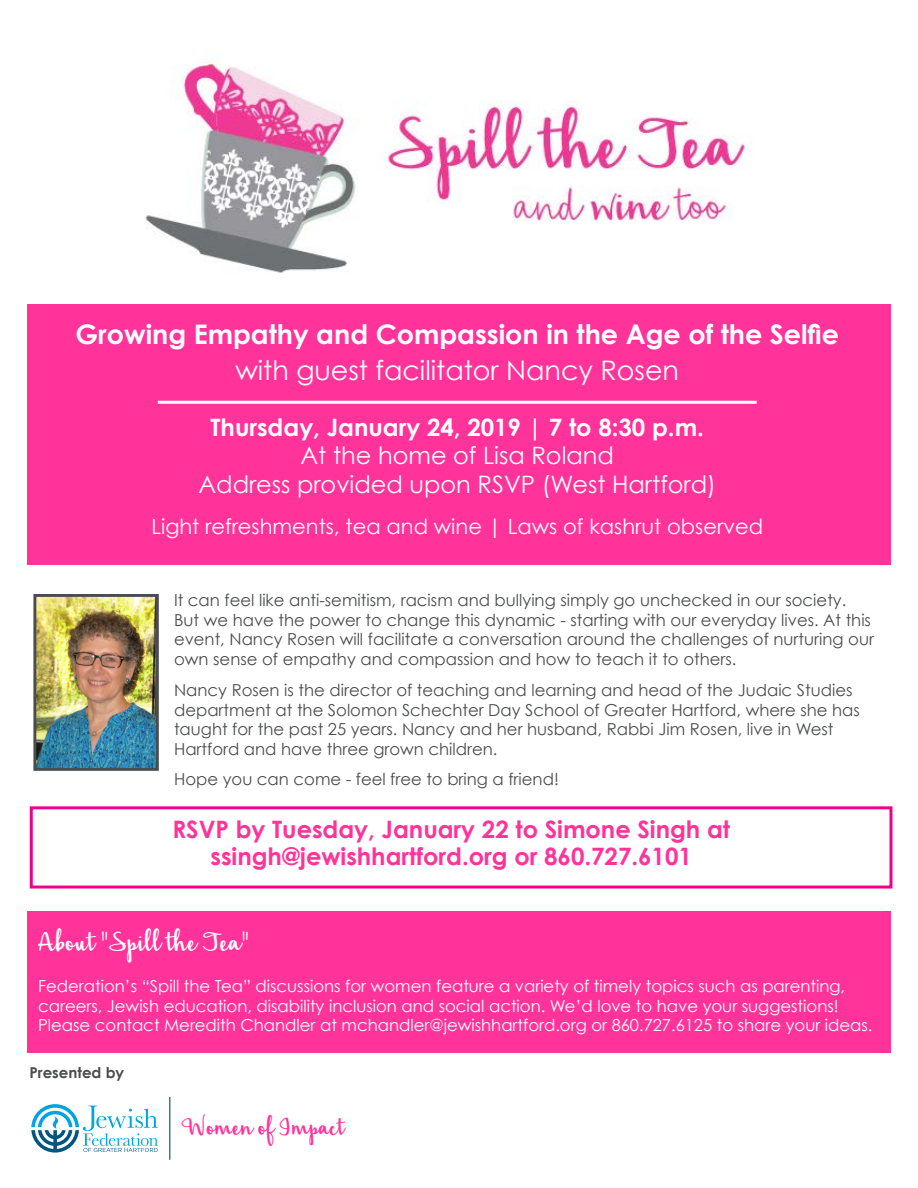
<style>
.page{position:relative;width:918px;height:1188px;background:#fff}
.page>*{position:absolute;margin:0;border:0;box-sizing:border-box;transform-origin:0 0}
.t1{font:42px "Hickory Jack";color:#fff}
.t2{font:37.35px "Hickory Jack";color:#f39}
.t3{font:700 27px "Century Gothic";color:#fff}
.t4{font:27px "Century Gothic";color:#fff}
.t5{font:700 24px "Century Gothic";color:#f39}
.t6{font:24px "Century Gothic";color:#fff}
.t7{font:700 24px "Century Gothic";color:#fff}
.t8{font:21px "Century Gothic";color:#fff}
.t9{font:16.5px/19.5px "Century Gothic";color:#4a4d4f}
.t10{font:16.5px/19.5px "Century Gothic";color:#fff}
.t11{font:700 15px "Century Gothic";color:#4a4d4f}
</style>
<div class="page">
<div style="left:27px;top:912px;width:864px;height:141px;background:#f39"></div>
<svg style="left:31px;top:1104px;width:127px;height:49px"></svg>
<hr style="left:169px;top:1097px;width:1px;height:63px;background:#004561">
<div style="left:27px;top:305px;width:864px;height:260px;background:#f39"></div>
<hr style="left:158px;top:401px;width:599px;height:3px;background:#fff">
<img style="left:37px;top:598px;width:118px;height:169px">
<div style="left:33px;top:594px;width:126px;height:177px;border:3px solid #4a4d4f"></div>
<div style="left:30px;top:806px;width:862px;height:83px;border:3px solid #ec008c"></div>
<img style="left:145px;top:59px;width:604px;height:214px">
<p class="t3" style="left:75px;top:318px;width:765px">Growing Empathy and Compassion in the Age of the Selfie</p>
<p class="t4" style="left:235px;top:354px;width:445px">with guest facilitator Nancy Rosen</p>
<p class="t7" style="left:211px;top:412px;width:495px">Thursday, January 24, 2019 | 7 to 8:30 p.m.</p>
<p class="t6" style="left:301px;top:441px;width:315px">At the home of Lisa Roland</p>
<p class="t6" style="left:198px;top:470px;width:519px">Address provided upon RSVP (West Hartford)</p>
<p class="t8" style="left:151px;top:514px;width:613px">Light refreshments, tea and wine | Laws of kashrut observed</p>
<p class="t9" style="left:174px;top:590px;width:701px">It can feel like anti-semitism, racism and bullying simply go unchecked in our society.<br>But we have the power to change this dynamic - starting with our everyday lives. At this event, Nancy Rosen will facilitate a conversation around the challenges of nurturing our own sense of empathy and compassion and how to teach it to others.</p>
<p class="t9" style="left:174px;top:680px;width:687px">Nancy Rosen is the director of teaching and learning and head of the Judaic Studies department at the Solomon Schechter Day School of Greater Hartford, where she has taught for the past 25 years. Nancy and her husband, Rabbi Jim Rosen, live in West Hartford and have three grown children.</p>
<p class="t9" style="left:174px;top:769px;width:386px">Hope you can come - feel free to bring a friend!</p>
<p class="t5" style="left:172px;top:814px;width:559px">RSVP by Tuesday, January 22 to Simone Singh at</p>
<p class="t5" style="left:211px;top:841px;width:483px">ssingh@jewishhartford.org or 860.727.6101</p>
<p class="t1" style="left:38px;top:922px;width:213px">About "Spill the Tea"</p>
<p class="t10" style="left:38px;top:976px;width:836px">Federation’s “Spill the Tea” discussions for women feature a variety of timely topics such as parenting, careers, Jewish education, disability inclusion and social action. We’d love to have your suggestions!<br>Please contact Meredith Chandler at mchandler@jewishhartford.org or 860.727.6125 to share your ideas.</p>
<p class="t11" style="left:30px;top:1063px;width:96px">Presented by</p>
<p class="t2" style="left:182px;top:1109px;width:164px">Women of Impact</p>
</div>
